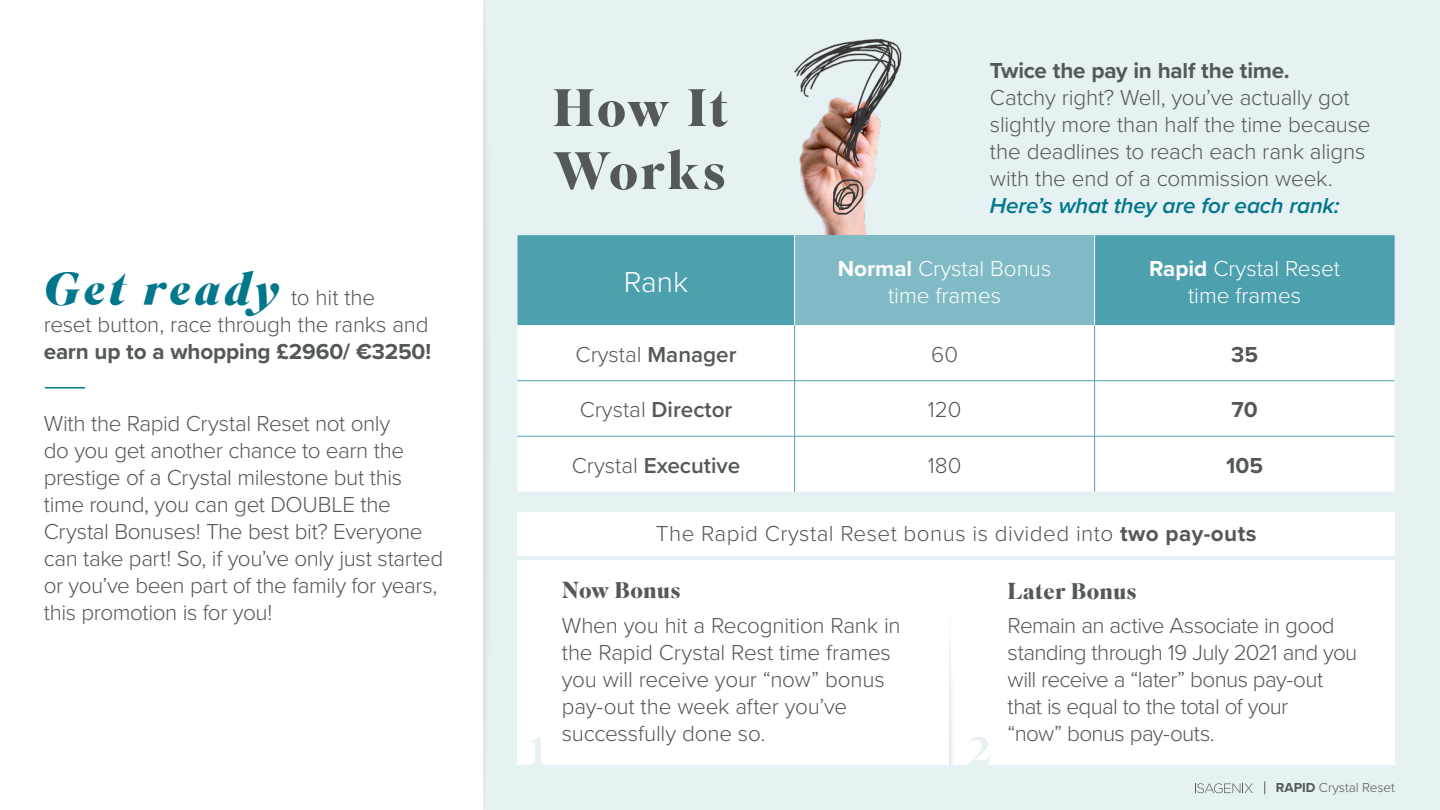
<style>
.page{position:relative;width:1440px;height:810px;background:#fff}
.page>*{position:absolute;margin:0;border:0;box-sizing:border-box;transform-origin:0 0}
.t1{font:54px "Superior Title";color:#e6f1f4}
.t2{font:700 52.5px/63px "Superior Title";letter-spacing:.04em;color:#545859}
.t3{font:italic 900 45px "Superior Title";letter-spacing:.09em;color:#00778b}
.t4{font:300 30px "Proxima Nova";color:#fff}
.t5{font:300 22.5px/27px "Proxima Nova";letter-spacing:-.015em;color:#545859}
.t6{font:700 22.5px "Proxima Nova";letter-spacing:-.005em;color:#545859}
.t7{font:300 22.5px/27px "Proxima Nova";color:#fff;text-align:center}
.t8{font:300 22.5px "Proxima Nova";letter-spacing:.02em;color:#545859}
.t9{font:600 22.5px "Proxima Nova";color:#545859}
.t10{font:italic 600 22.5px "Proxima Nova";letter-spacing:-.005em;color:#00778b}
.t11{font:700 22.5px "Superior Title";letter-spacing:.01em;color:#545859}
.t12{font:300 13.5px "Proxima Nova";color:#545859}
.s1{font-family:"Proxima Nova";font-weight:300;font-style:normal;font-size:22.5px;color:#545859}
.s2{font-weight:700}
.s3{font-weight:600}
.s4{font-weight:300}
</style>
<div class="page">
<div style="left:484px;top:0;width:956px;height:810px;background:#e6f1f3"></div>
<div style="left:518px;top:560px;width:877px;height:205px;background:#fff"></div>
<div style="left:518px;top:512px;width:877px;height:43px;background:#fff"></div>
<hr style="left:45px;top:387px;width:40px;height:1px;background:#00778b">
<img style="left:949px;top:555px;width:26px;height:210px">
<img style="left:794px;top:39px;width:108px;height:196px">
<div style="left:518px;top:235px;width:877px;height:90px;background:#4da0ae"></div>
<div style="left:795px;top:235px;width:300px;height:90px;background:#80bbc5"></div>
<div style="left:518px;top:325px;width:877px;height:167px;background:#fff"></div>
<hr style="left:794px;top:235px;width:1px;height:90px;background:#fff">
<hr style="left:1094px;top:235px;width:1px;height:90px;background:#fff">
<hr style="left:794px;top:325px;width:1px;height:55px;background:#4da0ae">
<hr style="left:1094px;top:325px;width:1px;height:55px;background:#4da0ae">
<hr style="left:518px;top:380px;width:277px;height:1px;background:#4da0ae">
<hr style="left:795px;top:380px;width:300px;height:1px;background:#4da0ae">
<hr style="left:794px;top:381px;width:1px;height:55px;background:#4da0ae">
<hr style="left:1095px;top:380px;width:300px;height:1px;background:#4da0ae">
<hr style="left:1094px;top:381px;width:1px;height:55px;background:#4da0ae">
<hr style="left:518px;top:436px;width:277px;height:1px;background:#4da0ae">
<hr style="left:795px;top:436px;width:300px;height:1px;background:#4da0ae">
<hr style="left:794px;top:437px;width:1px;height:55px;background:#4da0ae">
<hr style="left:1095px;top:436px;width:300px;height:1px;background:#4da0ae">
<hr style="left:1094px;top:437px;width:1px;height:55px;background:#4da0ae">
<svg style="left:1195px;top:783px;width:59px;height:10px"></svg>
<svg style="left:1264px;top:782px;width:1px;height:12px"></svg>
<h3 class="t3" style="left:44px;top:263px;width:333px">Get ready <span class="s1">to hit the</span></h3>
<p class="t5" style="left:44px;top:310px;width:387px">reset button, race through the ranks and</p>
<p class="t6" style="left:44px;top:335px;width:389px">earn up to a whopping £2960/ €3250!</p>
<p class="t5" style="left:44px;top:409px;width:401px">With the Rapid Crystal Reset not only<br>do you get another chance to earn the prestige of a Crystal milestone but this time round, you can get DOUBLE the Crystal Bonuses! The best bit? Everyone can take part! So, if you’ve only just started or you’ve been part of the family for years, this promotion is for you!</p>
<h2 class="t2" style="left:553px;top:79px;width:177px">How It<br>Works</h2>
<p class="t6" style="left:990px;top:53px;width:301px">Twice the pay in half the time.</p>
<p class="t5" style="left:990px;top:83px;width:382px">Catchy right? Well, you’ve actually got slightly more than half the time because the deadlines to reach each rank aligns with the end of a commission week.</p>
<p class="t10" style="left:990px;top:188px;width:351px">Here’s what they are for each rank:</p>
<h3 class="t4" style="left:624px;top:260px;width:66px">Rank</h3>
<p class="t7" style="left:838px;top:253px;width:215px"><span class="s2">Normal</span> Crystal Bonus time frames</p>
<p class="t7" style="left:1149px;top:253px;width:192px"><span class="s2">Rapid</span> Crystal Reset time frames</p>
<p class="t5" style="left:576px;top:340px;width:163px">Crystal <span class="s3">Manager</span></p>
<p class="t5" style="left:931px;top:340px;width:28px">60</p>
<p class="t6" style="left:1231px;top:338px;width:28px">35</p>
<p class="t9" style="left:580px;top:393px;width:154px"><span class="s4">Crystal</span> Director</p>
<p class="t5" style="left:928px;top:395px;width:35px">120</p>
<p class="t6" style="left:1232px;top:393px;width:28px">70</p>
<p class="t9" style="left:572px;top:449px;width:170px"><span class="s4">Crystal</span> Executive</p>
<p class="t5" style="left:928px;top:451px;width:35px">180</p>
<p class="t6" style="left:1226px;top:449px;width:38px">105</p>
<p class="t8" style="left:656px;top:516px;width:602px">The Rapid Crystal Reset bonus is divided into <span class="s2">two pay-outs</span></p>
<p class="t11" style="left:562px;top:577px;width:120px">Now Bonus</p>
<p class="t5" style="left:562px;top:611px;width:340px">When you hit a Recognition Rank in the Rapid Crystal Rest time frames you will receive your “now” bonus pay-out the week after you’ve successfully done so.</p>
<h1 class="t1" style="left:529px;top:714px;width:19px">1</h1>
<h1 class="t1" style="left:967px;top:714px;width:27px">2</h1>
<p class="t11" style="left:1008px;top:577px;width:130px">Later Bonus</p>
<p class="t5" style="left:1008px;top:611px;width:351px">Remain an active Associate in good standing through 19 July 2021 and you will receive a “later” bonus pay-out that is equal to the total of your<br>“now” bonus pay-outs.</p>
<p class="t12" style="left:1276px;top:778px;width:121px"><span class="s2">RAPID</span> Crystal Reset</p>
</div>
